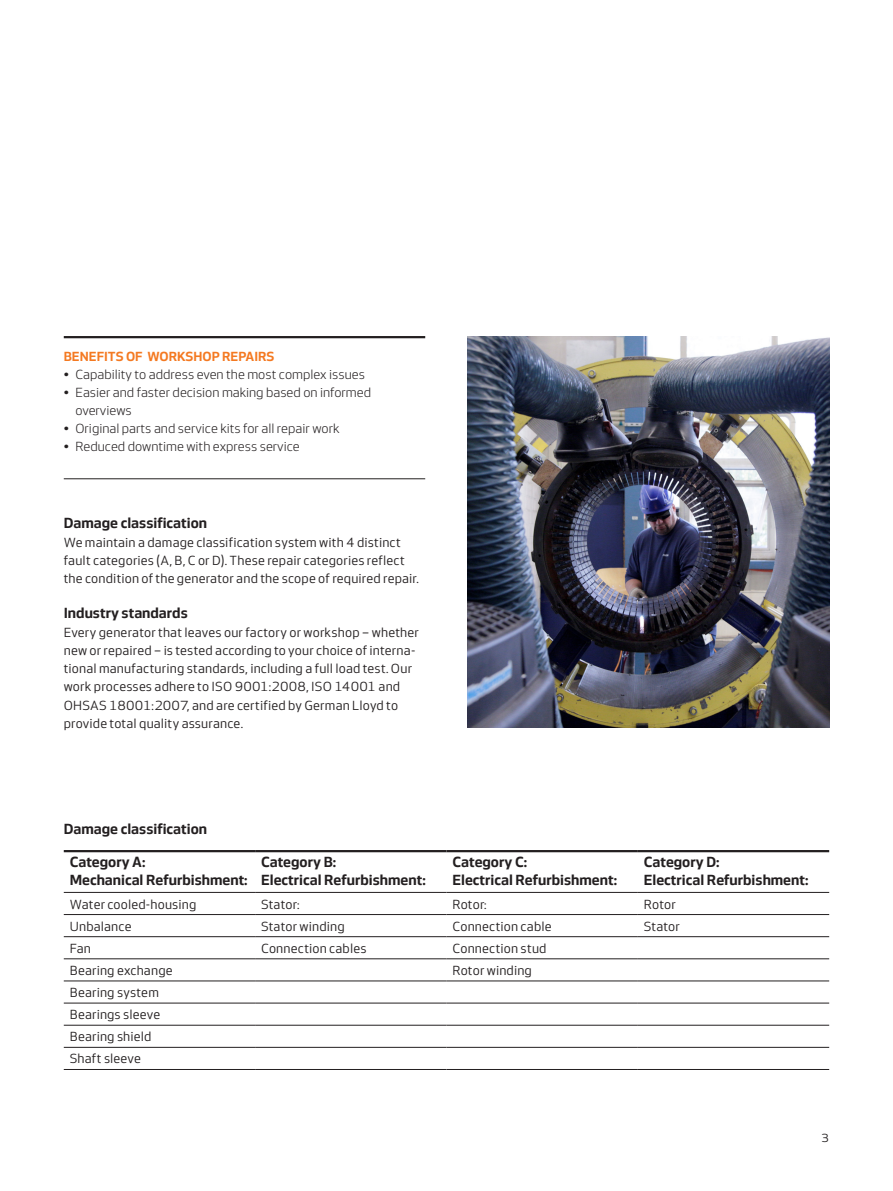
<style>
.page{position:relative;width:893px;height:1191px;background:#fff}
.page>*{position:absolute;margin:0;border:0;box-sizing:border-box;transform-origin:0 0}
.Subheadling_C{font:600 15px/18px "Vestas Sans";color:#231f20}
.Body_Text{font:13.5px/18px "Vestas Sans";letter-spacing:.015em;color:#231f20}
.t1{font:13.5px/18px "Vestas Sans Standard";color:#231f20}
.Quotation_Heading{font:600 13.5px "Vestas Sans";color:#f47921}
.t2{font:12px "Vestas Sans";color:#231f20}
</style>
<div class="page">
<hr style="left:64px;top:336px;width:361px;height:2px;background:#231f20">
<hr style="left:64px;top:478px;width:361px;height:1px;background:#231f20">
<hr style="left:64px;top:850px;width:191px;height:2px;background:#231f20">
<hr style="left:255px;top:850px;width:191px;height:2px;background:#231f20">
<hr style="left:446px;top:850px;width:192px;height:2px;background:#231f20">
<hr style="left:638px;top:850px;width:191px;height:2px;background:#231f20">
<hr style="left:64px;top:892px;width:191px;height:1px;background:#231f20">
<hr style="left:255px;top:892px;width:191px;height:1px;background:#231f20">
<hr style="left:446px;top:892px;width:192px;height:1px;background:#231f20">
<hr style="left:638px;top:892px;width:191px;height:1px;background:#231f20">
<hr style="left:64px;top:914px;width:191px;height:1px;background:#231f20">
<hr style="left:255px;top:914px;width:191px;height:1px;background:#231f20">
<hr style="left:446px;top:914px;width:192px;height:1px;background:#231f20">
<hr style="left:638px;top:914px;width:191px;height:1px;background:#231f20">
<hr style="left:64px;top:936px;width:191px;height:1px;background:#231f20">
<hr style="left:255px;top:936px;width:191px;height:1px;background:#231f20">
<hr style="left:446px;top:936px;width:192px;height:1px;background:#231f20">
<hr style="left:638px;top:936px;width:191px;height:1px;background:#231f20">
<hr style="left:64px;top:958px;width:191px;height:1px;background:#231f20">
<hr style="left:255px;top:958px;width:191px;height:1px;background:#231f20">
<hr style="left:446px;top:958px;width:192px;height:1px;background:#231f20">
<hr style="left:638px;top:958px;width:191px;height:1px;background:#231f20">
<hr style="left:64px;top:980px;width:191px;height:1px;background:#231f20">
<hr style="left:255px;top:980px;width:191px;height:1px;background:#231f20">
<hr style="left:446px;top:980px;width:192px;height:1px;background:#231f20">
<hr style="left:638px;top:980px;width:191px;height:1px;background:#231f20">
<hr style="left:64px;top:1002px;width:191px;height:1px;background:#231f20">
<hr style="left:255px;top:1002px;width:191px;height:1px;background:#231f20">
<hr style="left:446px;top:1002px;width:192px;height:1px;background:#231f20">
<hr style="left:638px;top:1002px;width:191px;height:1px;background:#231f20">
<hr style="left:64px;top:1024px;width:191px;height:1px;background:#231f20">
<hr style="left:255px;top:1024px;width:191px;height:1px;background:#231f20">
<hr style="left:446px;top:1024px;width:192px;height:1px;background:#231f20">
<hr style="left:638px;top:1024px;width:191px;height:1px;background:#231f20">
<hr style="left:64px;top:1047px;width:191px;height:1px;background:#231f20">
<hr style="left:255px;top:1047px;width:191px;height:1px;background:#231f20">
<hr style="left:446px;top:1047px;width:192px;height:1px;background:#231f20">
<hr style="left:638px;top:1047px;width:191px;height:1px;background:#231f20">
<hr style="left:64px;top:1069px;width:191px;height:1px;background:#231f20">
<hr style="left:255px;top:1069px;width:191px;height:1px;background:#231f20">
<hr style="left:446px;top:1069px;width:192px;height:1px;background:#231f20">
<hr style="left:638px;top:1069px;width:191px;height:1px;background:#231f20">
<img style="left:468px;top:336px;width:361px;height:391px">
<p class="Quotation_Heading" style="left:64px;top:349px;width:212px">BENEFITS OF WORKSHOP REPAIRS</p>
<p class="t1" style="left:64px;top:365px;width:303px">• Capability to address even the most complex issues</p>
<p class="t1" style="left:75px;top:383px;width:297px;text-indent:-12px">• Easier and faster decision making based on informed overviews</p>
<p class="t1" style="left:64px;top:419px;width:277px">• Original parts and service kits for all repair work</p>
<p class="t1" style="left:64px;top:437px;width:237px">• Reduced downtime with express service</p>
<p class="Subheadling_C" style="left:64px;top:514px;width:145px">Damage classification</p>
<p class="Body_Text" style="left:64px;top:534px;width:357px">We maintain a damage classification system with 4 distinct fault categories (A, B, C or D). These repair categories reflect the condition of the generator and the scope of required repair.</p>
<p class="Subheadling_C" style="left:64px;top:604px;width:126px">Industry standards</p>
<p class="Body_Text" style="left:64px;top:624px;width:357px">Every generator that leaves our factory or workshop – whether new or repaired – is tested according to your choice of interna&shy;tional manufacturing standards, including a full load test. Our work processes adhere to ISO 9001:2008, ISO 14001 and OHSAS 18001:2007, and are certified by German Lloyd to provide total quality assurance.</p>
<p class="Subheadling_C" style="left:64px;top:820px;width:145px">Damage classification</p>
<p class="Subheadling_C" style="left:70px;top:852px;width:179px">Category A:<br>Mechanical Refurbishment:</p>
<p class="Subheadling_C" style="left:261px;top:852px;width:166px">Category B:<br>Electrical Refurbishment:</p>
<p class="Subheadling_C" style="left:452px;top:852px;width:166px">Category C:<br>Electrical Refurbishment:</p>
<p class="Subheadling_C" style="left:644px;top:852px;width:166px">Category D:<br>Electrical Refurbishment:</p>
<p class="Body_Text" style="left:70px;top:895px;width:128px">Water cooled-housing</p>
<p class="Body_Text" style="left:261px;top:895px;width:40px">Stator:</p>
<p class="Body_Text" style="left:452px;top:895px;width:36px">Rotor:</p>
<p class="Body_Text" style="left:644px;top:895px;width:33px">Rotor</p>
<p class="Body_Text" style="left:70px;top:917px;width:63px">Unbalance</p>
<p class="Body_Text" style="left:261px;top:917px;width:85px">Stator winding</p>
<p class="Body_Text" style="left:452px;top:917px;width:101px">Connection cable</p>
<p class="Body_Text" style="left:644px;top:917px;width:38px">Stator</p>
<p class="Body_Text" style="left:70px;top:939px;width:23px">Fan</p>
<p class="Body_Text" style="left:261px;top:939px;width:107px">Connection cables</p>
<p class="Body_Text" style="left:452px;top:939px;width:96px">Connection stud</p>
<p class="Body_Text" style="left:70px;top:961px;width:104px">Bearing exchange</p>
<p class="Body_Text" style="left:452px;top:961px;width:81px">Rotor winding</p>
<p class="Body_Text" style="left:70px;top:983px;width:91px">Bearing system</p>
<p class="Body_Text" style="left:70px;top:1005px;width:92px">Bearings sleeve</p>
<p class="Body_Text" style="left:70px;top:1027px;width:83px">Bearing shield</p>
<p class="Body_Text" style="left:70px;top:1050px;width:73px">Shaft sleeve</p>
<p class="t2" style="left:822px;top:1131px;width:9px">3</p>
</div>
